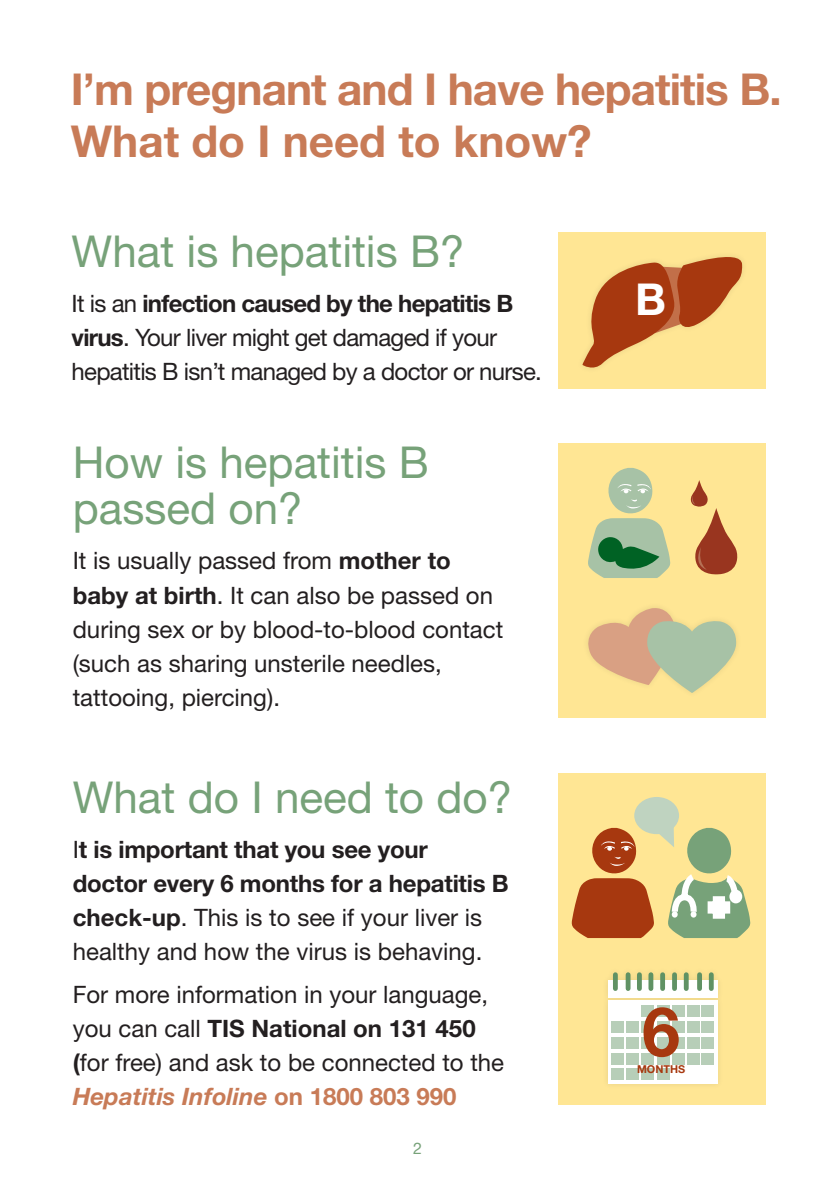
<style>
.page{position:relative;width:837px;height:1189px;background:#fff}
.page>*{position:absolute;margin:0;border:0;box-sizing:border-box;transform-origin:0 0}
.t1{font:700 68.4px "Helvetica Neue";color:#a7380f}
.t2{font:44px/46px "Helvetica Neue";color:#77a279}
.t3{font:700 44px/52px "Helvetica Neue";letter-spacing:-.02em;color:#c87b57}
.t4{font:700 44px "Helvetica Neue";color:#fff}
.t5{font:24px/34px "Helvetica Neue";color:#231f20}
.t6{font:700 24px/34px "Helvetica Neue";letter-spacing:-.01em;color:#231f20}
.t7{font:24px/34px "Helvetica Neue";letter-spacing:-.03em;color:#231f20}
.t8{font:16px "Helvetica Neue";color:#77a279}
.t9{font:700 10.8px "Helvetica Neue";color:#a7380f}
.s1{font-weight:700}
.s2{font-weight:400}
.s3{font-weight:700;font-style:italic;color:#c87b57}
.s4{font-weight:700;color:#c87b57}
</style>
<div class="page">
<div style="left:558px;top:443px;width:207px;height:275px;background:#ffe694"></div>
<div style="left:558px;top:232px;width:207px;height:157px;background:#ffe694"></div>
<div style="left:558px;top:773px;width:207px;height:332px;background:#ffe694"></div>
<svg style="left:582px;top:256px;width:161px;height:112px"></svg>
<svg style="left:690px;top:480px;width:47px;height:94px"></svg>
<svg style="left:588px;top:608px;width:149px;height:85px"></svg>
<div style="left:601px;top:966px;width:122px;height:124px;background:#231f20;opacity:.1"></div>
<div style="left:607px;top:1000px;width:110px;height:84px;background:#fff"></div>
<div style="left:607px;top:980px;width:110px;height:18px;background:#fff"></div>
<hr style="left:613px;top:974px;width:4px;height:14px;background:#609264">
<div style="left:625px;top:974px;width:5px;height:14px;background:#609264"></div>
<hr style="left:637px;top:974px;width:4px;height:14px;background:#609264">
<div style="left:697px;top:974px;width:5px;height:14px;background:#609264"></div>
<div style="left:708px;top:974px;width:5px;height:14px;background:#609264"></div>
<div style="left:672px;top:974px;width:5px;height:14px;background:#609264"></div>
<div style="left:683px;top:974px;width:5px;height:14px;background:#609264"></div>
<div style="left:648px;top:974px;width:5px;height:14px;background:#609264"></div>
<div style="left:660px;top:974px;width:5px;height:14px;background:#609264"></div>
<div style="left:641px;top:1005px;width:13px;height:12px;background:#b7ceb8"></div>
<div style="left:657px;top:1005px;width:12px;height:12px;background:#b7ceb8"></div>
<div style="left:672px;top:1005px;width:12px;height:12px;background:#b7ceb8"></div>
<div style="left:687px;top:1005px;width:12px;height:12px;background:#b7ceb8"></div>
<div style="left:701px;top:1005px;width:13px;height:12px;background:#b7ceb8"></div>
<div style="left:611px;top:1020px;width:13px;height:12px;background:#b7ceb8"></div>
<div style="left:626px;top:1020px;width:13px;height:12px;background:#b7ceb8"></div>
<div style="left:641px;top:1020px;width:13px;height:12px;background:#b7ceb8"></div>
<div style="left:657px;top:1020px;width:12px;height:12px;background:#b7ceb8"></div>
<div style="left:672px;top:1020px;width:12px;height:12px;background:#b7ceb8"></div>
<div style="left:687px;top:1020px;width:12px;height:12px;background:#b7ceb8"></div>
<div style="left:701px;top:1020px;width:13px;height:12px;background:#b7ceb8"></div>
<div style="left:611px;top:1037px;width:13px;height:11px;background:#b7ceb8"></div>
<div style="left:626px;top:1037px;width:13px;height:11px;background:#b7ceb8"></div>
<div style="left:641px;top:1037px;width:13px;height:11px;background:#b7ceb8"></div>
<div style="left:657px;top:1037px;width:12px;height:11px;background:#b7ceb8"></div>
<div style="left:672px;top:1037px;width:12px;height:11px;background:#b7ceb8"></div>
<div style="left:687px;top:1037px;width:12px;height:11px;background:#b7ceb8"></div>
<div style="left:701px;top:1037px;width:13px;height:11px;background:#b7ceb8"></div>
<div style="left:611px;top:1052px;width:13px;height:12px;background:#b7ceb8"></div>
<div style="left:626px;top:1052px;width:13px;height:12px;background:#b7ceb8"></div>
<div style="left:641px;top:1052px;width:13px;height:12px;background:#b7ceb8"></div>
<div style="left:657px;top:1052px;width:12px;height:12px;background:#b7ceb8"></div>
<div style="left:672px;top:1052px;width:12px;height:12px;background:#b7ceb8"></div>
<div style="left:687px;top:1052px;width:12px;height:12px;background:#b7ceb8"></div>
<div style="left:701px;top:1052px;width:13px;height:12px;background:#b7ceb8"></div>
<div style="left:611px;top:1067px;width:13px;height:12px;background:#b7ceb8"></div>
<div style="left:626px;top:1067px;width:13px;height:12px;background:#b7ceb8"></div>
<div style="left:641px;top:1067px;width:13px;height:12px;background:#b7ceb8"></div>
<div style="left:657px;top:1067px;width:12px;height:12px;background:#b7ceb8"></div>
<svg style="left:588px;top:468px;width:82px;height:110px"></svg>
<div style="left:634px;top:797px;width:45px;height:37px;background:#bfd3c0;border-radius:50%"></div>
<svg style="left:571px;top:821px;width:179px;height:117px"></svg>
<h2 class="t3" style="left:71px;top:62px;width:712px">I’m pregnant and I have hepatitis B.<br>What do I need to know?</h2>
<h2 class="t2" style="left:72px;top:228px;width:394px">What is hepatitis B?</h2>
<p class="t7" style="left:72px;top:286px;width:472px">It is an <span class="s1">infection caused by the hepatitis B virus</span>. Your liver might get damaged if your hepatitis B isn’t managed by a doctor or nurse.</p>
<h2 class="t2" style="left:73px;top:439px;width:358px">How is hepatitis B passed on?</h2>
<p class="t5" style="left:73px;top:543px;width:432px">It is usually passed from <span class="s1">mother to baby at birth</span>. It can also be passed on during sex or by blood-to-blood contact (such as sharing unsterile needles, tattooing, piercing).</p>
<h2 class="t2" style="left:73px;top:773px;width:441px">What do I need to do?</h2>
<p class="t6" style="left:73px;top:832px;width:437px"><span class="s2">I</span>t is important that you see your<br>doctor every 6 months for a hepatitis B check-up<span class="s2">. This is to see if your liver is healthy and how the virus is behaving.</span></p>
<p class="t5" style="left:73px;top:976px;width:433px">For more information in your language, you can call <span class="s1">TIS National on 131 450 (</span>for free) and ask to be connected to the <span class="s3">Hepatitis Infoline</span> <span class="s4">on 1800 803 990</span></p>
<p class="t8" style="left:413px;top:1138px;width:10px">2</p>
<h2 class="t4" style="left:635px;top:272px;width:32px">B</h2>
<h1 class="t1" style="left:642px;top:989px;width:40px">6</h1>
<p class="t9" style="left:637px;top:1062px;width:50px">MONTHS</p>
</div>
